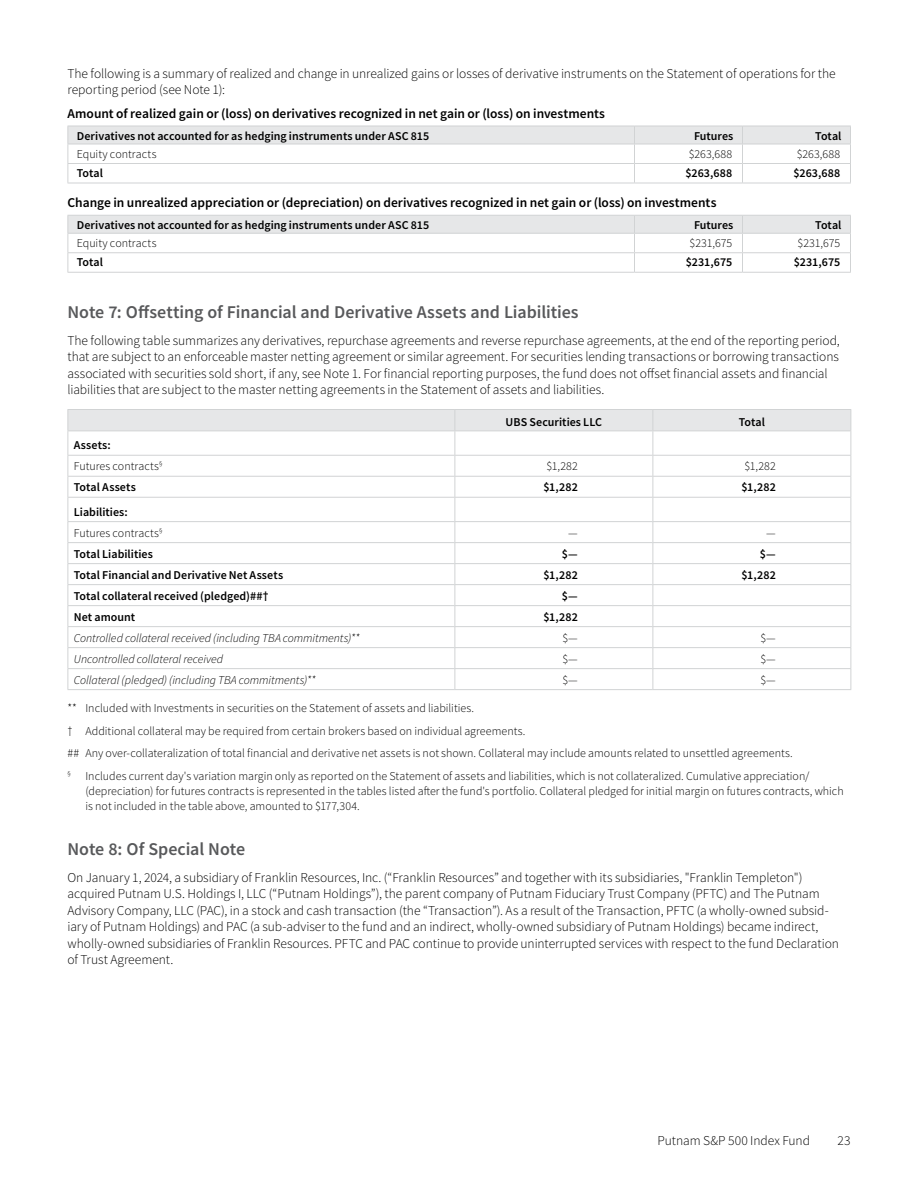
<style>
.page{position:relative;width:918px;height:1188px;background:#fff}
.page>*{position:absolute;margin:0;border:0;box-sizing:border-box;transform-origin:0 0}
.t1{font:600 18px "Source Sans Pro";letter-spacing:-.005em;color:#58595b}
.t2{font:300 13.5px/16.5px "Source Sans Pro";letter-spacing:-.005em;color:#000}
.t3{font:600 13.5px "Source Sans Pro";color:#000}
.t4{font:300 12px/22.5px "Source Sans Pro";color:#000}
.t5{font:600 12px "Source Sans Pro";letter-spacing:.005em;color:#000}
.t6{font:italic 300 12px "Source Sans Pro";letter-spacing:-.005em;color:#000}
.s1{font-weight:600}
</style>
<div class="page">
<hr style="left:68px;top:183px;width:566px;height:1px;background:#d1d3d4">
<hr style="left:634px;top:183px;width:108px;height:1px;background:#d1d3d4">
<svg style="left:68px;top:126px;width:783px;height:57px"></svg>
<hr style="left:742px;top:183px;width:109px;height:1px;background:#d1d3d4">
<hr style="left:68px;top:272px;width:566px;height:1px;background:#d1d3d4">
<hr style="left:634px;top:272px;width:108px;height:1px;background:#d1d3d4">
<svg style="left:68px;top:215px;width:783px;height:57px"></svg>
<hr style="left:742px;top:272px;width:109px;height:1px;background:#d1d3d4">
<hr style="left:68px;top:409px;width:387px;height:1px;background:#d1d3d4">
<hr style="left:455px;top:409px;width:198px;height:1px;background:#d1d3d4">
<hr style="left:653px;top:409px;width:198px;height:1px;background:#d1d3d4">
<hr style="left:68px;top:689px;width:387px;height:1px;background:#d1d3d4">
<hr style="left:455px;top:689px;width:198px;height:1px;background:#d1d3d4">
<hr style="left:653px;top:689px;width:198px;height:1px;background:#d1d3d4">
<svg style="left:68px;top:410px;width:783px;height:279px"></svg>
<p class="t2" style="left:68px;top:65px;width:770px">The following is a summary of realized and change in unrealized gains or losses of derivative instruments on the Statement of operations for the reporting period (see Note 1):</p>
<p class="t3" style="left:68px;top:105px;width:539px">Amount of realized gain or (loss) on derivatives recognized in net gain or (loss) on investments</p>
<p class="t5" style="left:77px;top:128px;width:354px">Derivatives not accounted for as hedging instruments under ASC 815</p>
<p class="t5" style="left:694px;top:128px;width:41px">Futures</p>
<p class="t5" style="left:815px;top:128px;width:28px">Total</p>
<p class="t4" style="left:77px;top:142px;width:81px">Equity contracts</p>
<p class="t4" style="left:689px;top:142px;width:45px">$263,688</p>
<p class="t4" style="left:797px;top:142px;width:45px">$263,688</p>
<p class="t5" style="left:77px;top:165px;width:28px">Total</p>
<p class="t5" style="left:685px;top:165px;width:48px">$263,688</p>
<p class="t5" style="left:793px;top:165px;width:48px">$263,688</p>
<p class="t3" style="left:68px;top:194px;width:650px">Change in unrealized appreciation or (depreciation) on derivatives recognized in net gain or (loss) on investments</p>
<p class="t5" style="left:77px;top:217px;width:354px">Derivatives not accounted for as hedging instruments under ASC 815</p>
<p class="t5" style="left:694px;top:217px;width:41px">Futures</p>
<p class="t5" style="left:815px;top:217px;width:28px">Total</p>
<p class="t4" style="left:77px;top:232px;width:81px">Equity contracts</p>
<p class="t4" style="left:690px;top:232px;width:44px">$231,675</p>
<p class="t4" style="left:798px;top:232px;width:44px">$231,675</p>
<p class="t5" style="left:77px;top:254px;width:28px">Total</p>
<p class="t5" style="left:686px;top:254px;width:48px">$231,675</p>
<p class="t5" style="left:794px;top:254px;width:48px">$231,675</p>
<h1 class="t1" style="left:68px;top:300px;width:513px">Note 7: Offsetting of Financial and Derivative Assets and Liabilities</h1>
<p class="t2" style="left:68px;top:332px;width:774px">The following table summarizes any derivatives, repurchase agreements and reverse repurchase agreements, at the end of the reporting period, that are subject to an enforceable master netting agreement or similar agreement. For securities lending transactions or borrowing transactions associated with securities sold short, if any, see Note 1. For financial reporting purposes, the fund does not offset financial assets and financial liabilities that are subject to the master netting agreements in the Statement of assets and liabilities.</p>
<p class="t5" style="left:506px;top:415px;width:98px">UBS Securities LLC</p>
<p class="t5" style="left:739px;top:415px;width:28px">Total</p>
<p class="t4" style="left:74px;top:435px;width:90px;line-height:21px"><span class="s1">Assets:<br></span>Futures contracts<sup>§</sup></p>
<p class="t4" style="left:547px;top:455px;width:33px">$1,282</p>
<p class="t4" style="left:745px;top:455px;width:33px">$1,282</p>
<p class="t5" style="left:74px;top:479px;width:64px">Total Assets</p>
<p class="t5" style="left:543px;top:479px;width:36px">$1,282</p>
<p class="t5" style="left:741px;top:479px;width:36px">$1,282</p>
<p class="t4" style="left:74px;top:501px;width:90px;line-height:21px"><span class="s1">Liabilities:<br></span>Futures contracts<sup>§</sup></p>
<p class="t4" style="left:568px;top:521px;width:11px">—</p>
<p class="t4" style="left:766px;top:521px;width:11px">—</p>
<p class="t5" style="left:74px;top:546px;width:80px">Total Liabilities</p>
<p class="t5" style="left:562px;top:546px;width:17px">$—</p>
<p class="t5" style="left:760px;top:546px;width:17px">$—</p>
<p class="t5" style="left:74px;top:567px;width:211px">Total Financial and Derivative Net Assets</p>
<p class="t5" style="left:543px;top:567px;width:36px">$1,282</p>
<p class="t5" style="left:741px;top:567px;width:36px">$1,282</p>
<p class="t5" style="left:74px;top:588px;width:196px">Total collateral received (pledged)##†</p>
<p class="t5" style="left:562px;top:588px;width:17px">$—</p>
<p class="t5" style="left:74px;top:609px;width:63px">Net amount</p>
<p class="t5" style="left:543px;top:609px;width:36px">$1,282</p>
<p class="t6" style="left:74px;top:630px;width:287px">Controlled collateral received (including TBA commitments)**</p>
<p class="t4" style="left:562px;top:626px;width:17px">$—</p>
<p class="t4" style="left:760px;top:626px;width:17px">$—</p>
<p class="t6" style="left:74px;top:651px;width:151px">Uncontrolled collateral received</p>
<p class="t4" style="left:562px;top:647px;width:17px">$—</p>
<p class="t4" style="left:760px;top:647px;width:17px">$—</p>
<p class="t6" style="left:74px;top:672px;width:243px">Collateral (pledged) (including TBA commitments)**</p>
<p class="t4" style="left:562px;top:668px;width:17px">$—</p>
<p class="t4" style="left:760px;top:668px;width:17px">$—</p>
<p class="t4" style="left:68px;top:697px;width:744px">** Included with Investments in securities on the Statement of assets and liabilities.<br>† Additional collateral may be required from certain brokers based on individual agreements.<br>## Any over-collateralization of total financial and derivative net assets is not shown. Collateral may include amounts related to unsettled agreements.<br><sup>§</sup> Includes current day's variation margin only as reported on the Statement of assets and liabilities, which is not collateralized. Cumulative appreciation/</p>
<p class="t4" style="left:86px;top:784px;width:760px;line-height:15px">(depreciation) for futures contracts is represented in the tables listed after the fund's portfolio. Collateral pledged for initial margin on futures contracts, which is not included in the table above, amounted to $177,304.</p>
<h1 class="t1" style="left:68px;top:837px;width:179px">Note 8: Of Special Note</h1>
<p class="t2" style="left:68px;top:869px;width:773px">On January 1, 2024, a subsidiary of Franklin Resources, Inc. (“Franklin Resources” and together with its subsidiaries, "Franklin Templeton") acquired Putnam U.S. Holdings I, LLC (“Putnam Holdings”), the parent company of Putnam Fiduciary Trust Company (PFTC) and The Putnam Advisory Company, LLC (PAC), in a stock and cash transaction (the “Transaction”). As a result of the Transaction, PFTC (a wholly-owned subsid&shy;iary of Putnam Holdings) and PAC (a sub-adviser to the fund and an indirect, wholly-owned subsidiary of Putnam Holdings) became indirect, wholly-owned subsidiaries of Franklin Resources. PFTC and PAC continue to provide uninterrupted services with respect to the fund Declaration of Trust Agreement.</p>
<p class="t2" style="left:658px;top:1132px;width:154px">Putnam S&amp;P 500 Index Fund</p>
<p class="t2" style="left:837px;top:1132px;width:15px">23</p>
</div>
